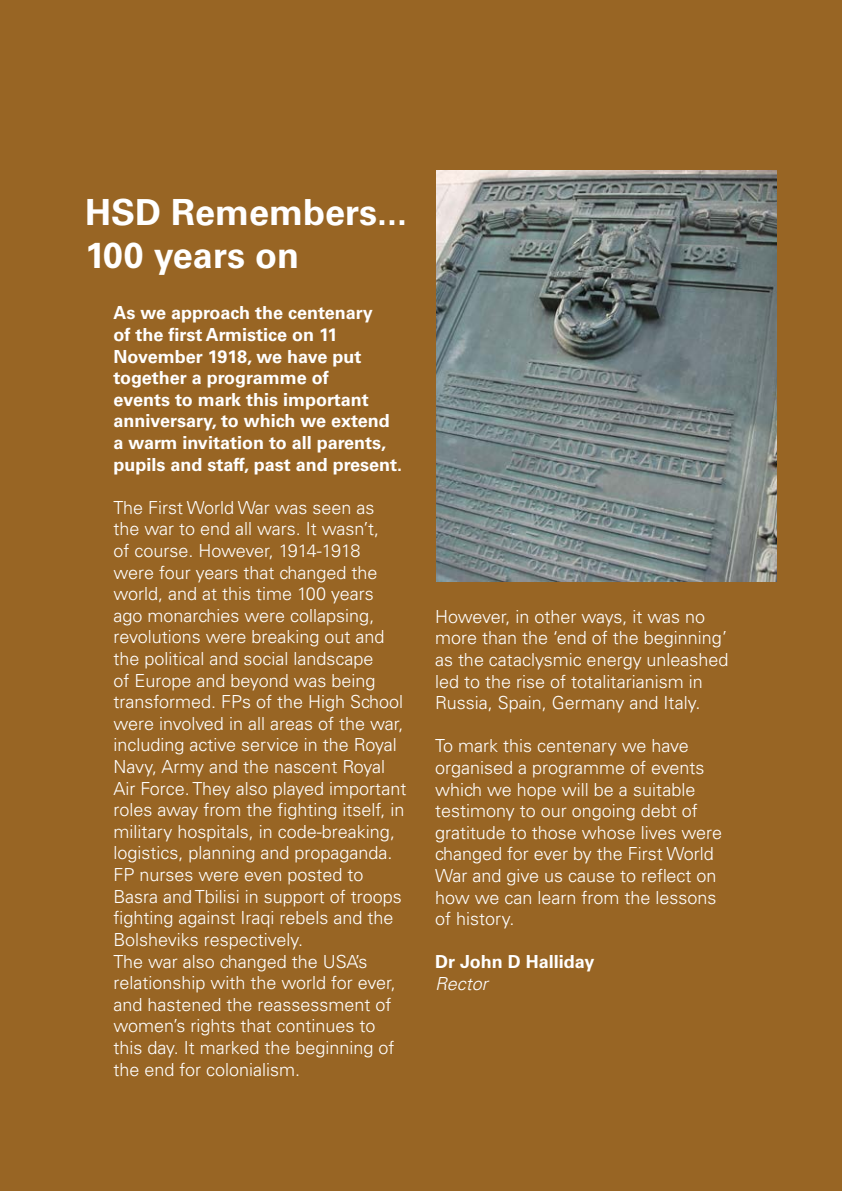
<style>
.page{position:relative;width:842px;height:1191px;background:#986524}
.page>*{position:absolute;margin:0;border:0;box-sizing:border-box;transform-origin:0 0}
.t1{font:700 36px/43.2px "Univers LT Std";color:#fff}
.t2{font:300 18px/21.6px "Univers LT Std";color:#fff}
.t3{font:700 18px/21.6px "Univers LT Std";color:#fff}
.t4{font:italic 300 18px "Univers LT Std";color:#fff}
</style>
<div class="page">
<img style="left:437px;top:170px;width:340px;height:411px">
<hr style="left:841px;top:0;width:1px;height:1191px;background:#caa67f">
<h1 class="t1" style="left:85px;top:191px;width:324px">HSD Remembers...<br>100 years on</h1>
<p class="t3" style="left:113px;top:302px;width:290px">As we approach the centenary<br>of the first Armistice on 11<br>November 1918, we have put together a programme of<br>events to mark this important anniversary, to which we extend a warm invitation to all parents, pupils and staff, past and present.</p>
<p class="t2" style="left:113px;top:496px;width:295px">The First World War was seen as<br>the war to end all wars. It wasn’t,<br>of course. However, 1914-1918<br>were four years that changed the world, and at this time 100 years ago monarchies were collapsing, revolutions were breaking out and the political and social landscape<br>of Europe and beyond was being transformed. FPs of the High School were involved in all areas of the war, including active service in the Royal Navy, Army and the nascent Royal Air Force. They also played important roles away from the fighting itself, in military hospitals, in code-breaking, logistics, planning and propaganda.<br>FP nurses were even posted to Basra and Tbilisi in support of troops fighting against Iraqi rebels and the Bolsheviks respectively.<br>The war also changed the USA’s relationship with the world for ever, and hastened the reassessment of women’s rights that continues to this day. It marked the beginning of the end for colonialism.</p>
<p class="t2" style="left:435px;top:605px;width:295px">However, in other ways, it was no more than the ‘end of the beginning’ as the cataclysmic energy unleashed led to the rise of totalitarianism in Russia, Spain, Germany and Italy.</p>
<p class="t2" style="left:435px;top:735px;width:288px">To mark this centenary we have organised a programme of events which we hope will be a suitable testimony to our ongoing debt of gratitude to those whose lives were changed for ever by the First World<br>War and give us cause to reflect on how we can learn from the lessons of history.</p>
<p class="t3" style="left:435px;top:951px;width:161px">Dr John D Halliday</p>
<p class="t4" style="left:435px;top:972px;width:54px">Rector</p>
</div>
